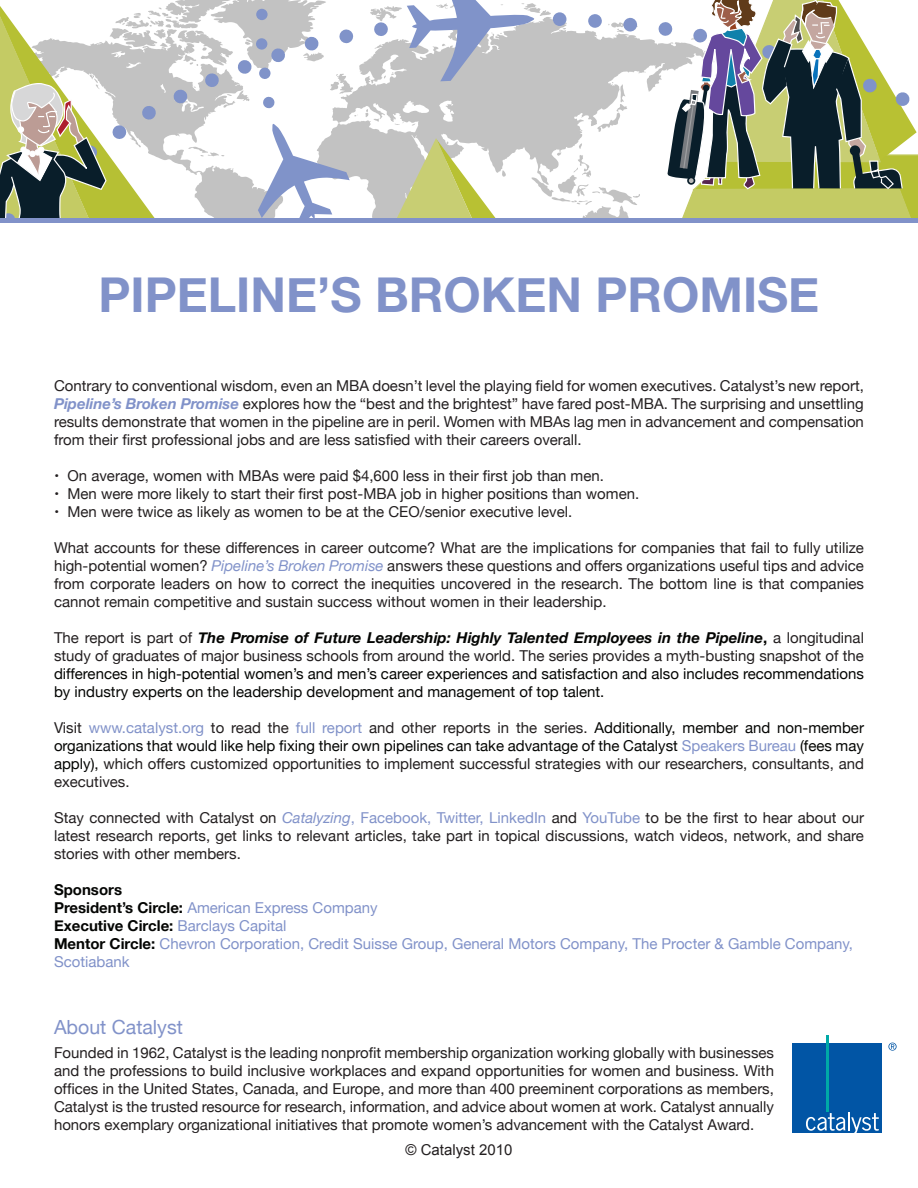
<style>
.page{position:relative;width:918px;height:1188px;background:#fff}
.page>*{position:absolute;margin:0;border:0;box-sizing:border-box;transform-origin:0 0}
.t1{font:700 48px "Helvetica Neue";color:#8192c9}
.t2{font:19.5px "Helvetica Neue";color:#8192c9}
.t3{font:15px/18px "Helvetica Neue";color:#231f20;text-align:justify}
.t4{font:15px/18px "Helvetica Neue";color:#8192c9}
.t5{font:15px/18px "Helvetica Neue";color:#040503}
.t6{font:15px "Arial";color:#231f20}
.s1{font-weight:700;font-style:italic;color:#8192c9}
.s2{font-style:italic;color:#8192c9}
.s3{font-weight:700;font-style:italic;color:#040503}
.s4{font-weight:700;color:#040503}
.s5{color:#8192c9}
.s6{color:#040503}
</style>
<div class="page">
<svg style="left:0;top:0;width:918px;height:218px"></svg>
<div style="left:0;top:218px;width:918px;height:5px;background:#8192c9"></div>
<div style="left:792px;top:1043px;width:90px;height:90px;background:#0155a5"></div>
<svg style="left:806px;top:1112px;width:73px;height:21px"></svg>
<hr style="left:826px;top:1035px;width:2px;height:77px;background:#00a9a7">
<svg style="left:888px;top:1043px;width:9px;height:8px"></svg>
<h1 class="t1" style="left:99px;top:265px;width:690px">Pipeline’s Broken Promise</h1>
<p class="t3" style="left:54px;top:376px;width:811px">Contrary to conventional wisdom, even an MBA doesn’t level the playing field for women executives. Catalyst’s new report, <span class="s1">Pipeline’s Broken Promise</span> explores how the “best and the brightest” have fared post-MBA. The surprising and unsettling results demonstrate that women in the pipeline are in peril. Women with MBAs lag men in advancement and compensation from their first professional jobs and are less satisfied with their careers overall.</p>
<p class="t3" style="left:68px;top:466px;width:573px;text-align:left">On average, women with MBAs were paid $4,600 less in their first job than men.<br>Men were more likely to start their first post-MBA job in higher positions than women.<br>Men were twice as likely as women to be at the CEO/senior executive level.</p>
<p class="t3" style="left:54px;top:538px;width:812px">What accounts for these differences in career outcome? What are the implications for companies that fail to fully utilize high-potential women? <span class="s2">Pipeline’s Broken Promise</span> answers these questions and offers organizations useful tips and advice from corporate leaders on how to correct the inequities uncovered in the research. The bottom line is that companies cannot remain competitive and sustain success without women in their leadership.</p>
<p class="t3" style="left:54px;top:628px;width:811px">The report is part of <span class="s3">The Promise of Future Leadership: Highly Talented Employees in the Pipeline</span><span class="s4">,</span> a longitudinal study of graduates of major business schools from around the world. The series provides a myth-busting snapshot of the</p>
<p class="t5" style="left:54px;top:664px;width:811px">differences in high-potential women’s and men’s career experiences and satisfaction and also includes recommendations by industry experts on the leadership development and management of top talent.</p>
<p class="t3" style="left:54px;top:718px;width:812px">Visit <span class="s5">www.catalyst.org</span> to read the <span class="s5">full report</span> and other reports in the series. <span class="s6">Additionally, member and non-member organizations that would like help fixing their own pipelines can take advantage of the Catalyst</span> <span class="s5">Speakers Bureau</span> <span class="s6">(fees may apply),</span> which offers customized opportunities to implement successful strategies with our researchers, consultants, and executives.</p>
<p class="t3" style="left:54px;top:808px;width:812px">Stay connected with Catalyst on <span class="s2">Catalyzing</span><span class="s5">, Facebook, Twitter, LinkedIn</span> and <span class="s5">YouTube</span> to be the first to hear about our latest research reports, get links to relevant articles, take part in topical discussions, watch videos, network, and share stories with other members.</p>
<p class="t4" style="left:54px;top:880px;width:801px"><span class="s4">Sponsors<br>President’s Circle:</span> American Express Company<br><span class="s4">Executive Circle:</span> Barclays Capital<br><span class="s4">Mentor Circle:</span> Chevron Corporation, Credit Suisse Group, General Motors Company, The Procter &amp; Gamble Company, Scotiabank</p>
<h2 class="t2" style="left:54px;top:1015px;width:130px">About Catalyst</h2>
<p class="t3" style="left:54px;top:1044px;width:722px">Founded in 1962, Catalyst is the leading nonprofit membership organization working globally with businesses and the professions to build inclusive workplaces and expand opportunities for women and business. With offices in the United States, Canada, and Europe, and more than 400 preeminent corporations as members, Catalyst is the trusted resource for research, information, and advice about women at work. Catalyst annually honors exemplary organizational initiatives that promote women’s advancement with the Catalyst Award.</p>
<p class="t6" style="left:406px;top:1140px;width:108px">© Catalyst 2010</p>
</div>
